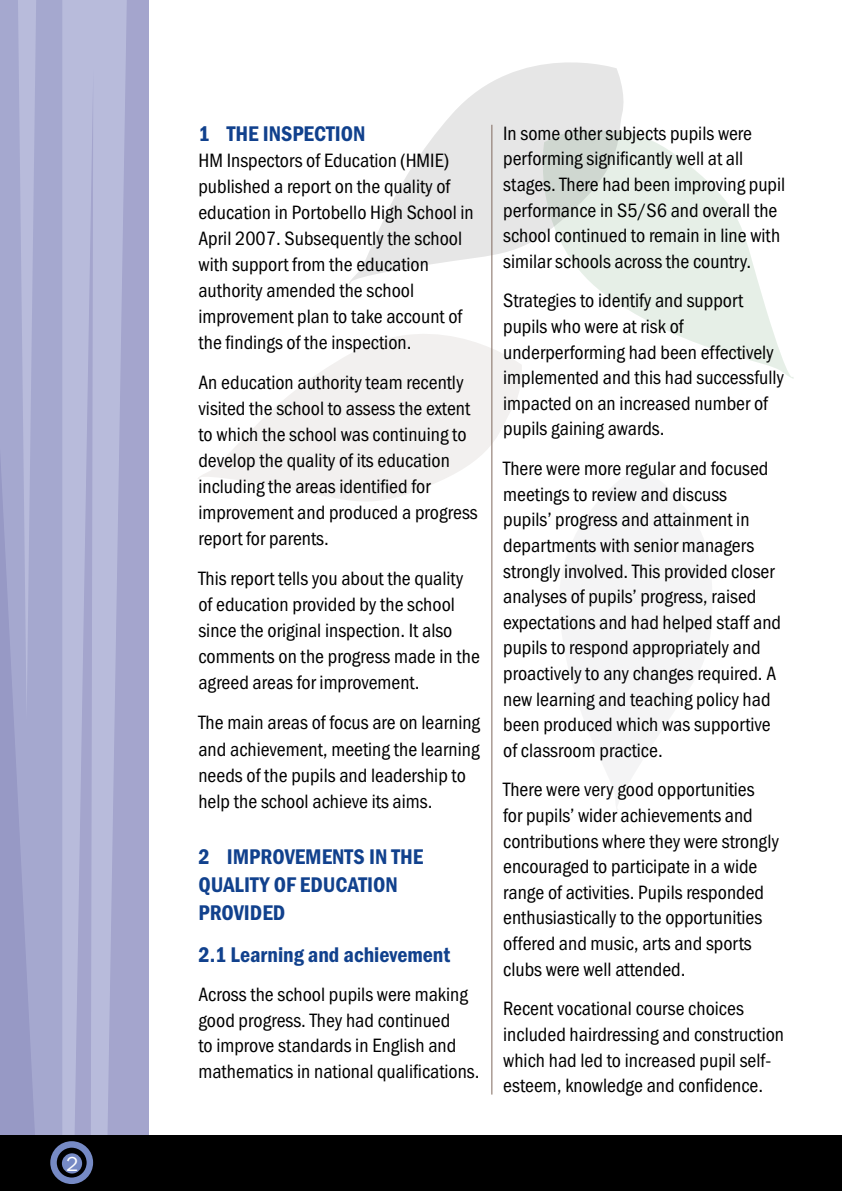
<style>
.page{position:relative;width:842px;height:1191px;background:#fff}
.page>*{position:absolute;margin:0;border:0;box-sizing:border-box;transform-origin:0 0}
.t1{font:22px/28px "Franklin Got URWT Dem Con";color:#11418d}
.t2{font:21px "Franklin Got URWT Boo";color:#fff}
.t3{font:20px/25.6px "Franklin Got URWT Boo Con";color:#000}
</style>
<div class="page">
<svg style="left:597px;top:132px;width:197px;height:247px;fill:#e6efe7"></svg>
<svg style="left:349px;top:62px;width:278px;height:226px;fill:#e6e6e6"></svg>
<svg style="left:198px;top:304px;width:324px;height:209px;fill:#f8f7f6"></svg>
<svg style="left:559px;top:468px;width:153px;height:342px;fill:#f4f4f5"></svg>
<div style="left:0;top:0;width:148px;height:1191px;background:#a4a5cd"></div>
<svg style="left:62px;top:0;width:65px;height:1135px;fill:#b8bbdb"></svg>
<svg style="left:0;top:0;width:36px;height:1135px"></svg>
<div style="left:0;top:1135px;width:842px;height:56px;background:#000"></div>
<div style="left:50px;top:1141px;width:43px;height:43px;border:6px solid #768ac5;border-radius:50%"></div>
<div style="left:62px;top:1153px;width:20px;height:20px;background:#768ac5;border-radius:50%"></div>
<hr style="left:491px;top:125px;width:1px;height:969px;background:#7f695d">
<p class="t2" style="left:66px;top:1152px;width:14px">2</p>
<p class="t1" style="left:198px;top:120px;width:168px">1 THE INSPECTION</p>
<p class="t3" style="left:198px;top:148px;width:277px">HM Inspectors of Education (HMIE) published a report on the quality of education in Portobello High School in April 2007. Subsequently the school with support from the education authority amended the school improvement plan to take account of the findings of the inspection.</p>
<p class="t3" style="left:198px;top:370px;width:281px">An education authority team recently visited the school to assess the extent to which the school was continuing to develop the quality of its education including the areas identified for improvement and produced a progress report for parents.</p>
<p class="t3" style="left:198px;top:566px;width:283px">This report tells you about the quality of education provided by the school since the original inspection. It also comments on the progress made in the agreed areas for improvement.</p>
<p class="t3" style="left:198px;top:710px;width:283px">The main areas of focus are on learning and achievement, meeting the learning needs of the pupils and leadership to help the school achieve its aims.</p>
<p class="t1" style="left:198px;top:842px;width:226px">2 IMPROVEMENTS IN THE<br>QUALITY OF EDUCATION<br>PROVIDED</p>
<p class="t1" style="left:198px;top:940px;width:253px">2.1 LEARNING AND ACHIEVEMENT</p>
<p class="t3" style="left:198px;top:982px;width:283px">Across the school pupils were making good progress. They had continued<br>to improve standards in English and mathematics in national qualifications.</p>
<p class="t3" style="left:503px;top:120px;width:284px">In some other subjects pupils were performing significantly well at all stages. There had been improving pupil performance in S5/S6 and overall the school continued to remain in line with similar schools across the country.</p>
<p class="t3" style="left:503px;top:288px;width:282px">Strategies to identify and support pupils who were at risk of underperforming had been effectively implemented and this had successfully impacted on an increased number of pupils gaining awards.</p>
<p class="t3" style="left:503px;top:456px;width:279px">There were more regular and focused meetings to review and discuss<br>pupils’ progress and attainment in departments with senior managers strongly involved. This provided closer analyses of pupils’ progress, raised expectations and had helped staff and pupils to respond appropriately and proactively to any changes required. A new learning and teaching policy had been produced which was supportive of classroom practice.</p>
<p class="t3" style="left:503px;top:777px;width:277px">There were very good opportunities<br>for pupils’ wider achievements and contributions where they were strongly encouraged to participate in a wide range of activities. Pupils responded enthusiastically to the opportunities offered and music, arts and sports clubs were well attended.</p>
<p class="t3" style="left:503px;top:996px;width:282px">Recent vocational course choices included hairdressing and construction which had led to increased pupil self&shy;esteem, knowledge and confidence.</p>
</div>
